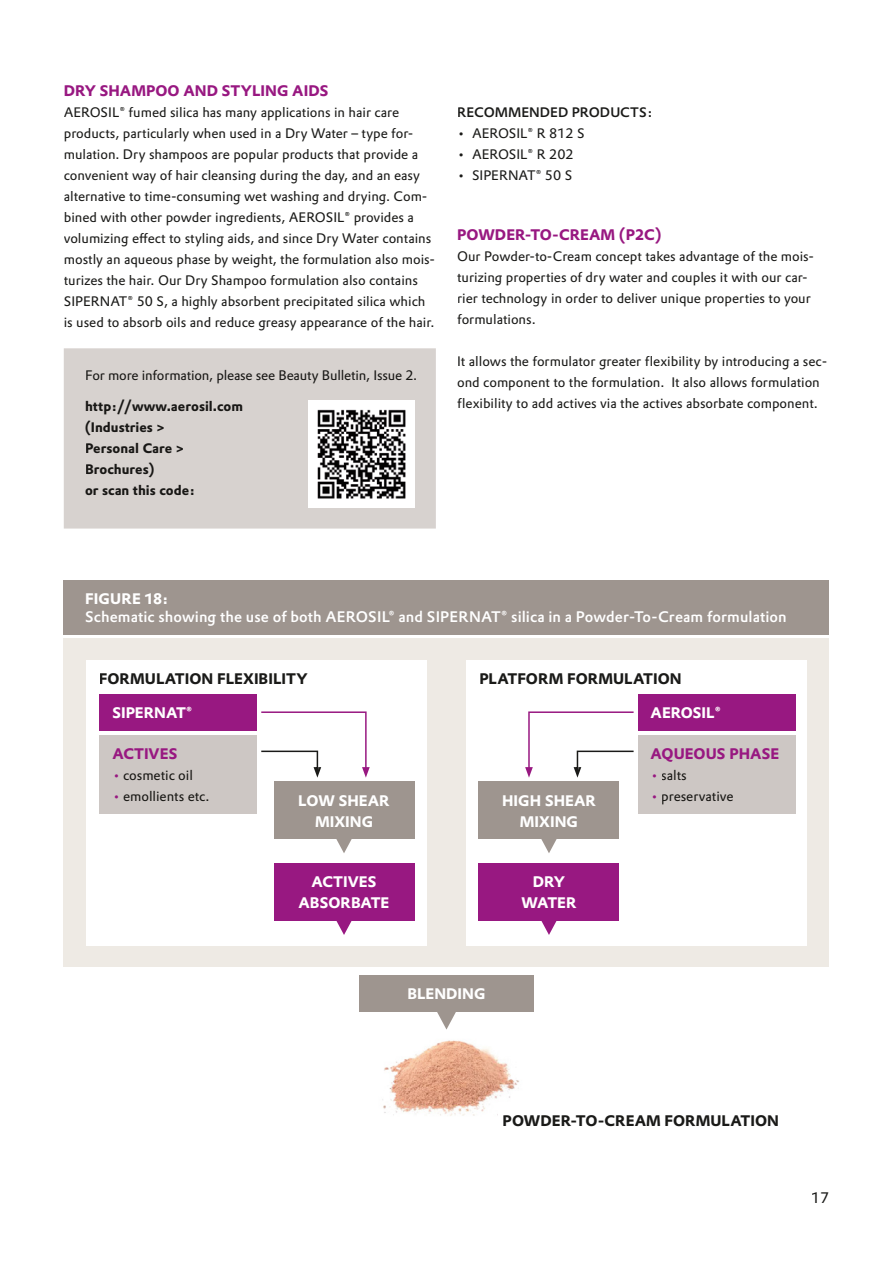
<style>
.page{position:relative;width:893px;height:1263px;background:#fff}
.page>*{position:absolute;margin:0;border:0;box-sizing:border-box;transform-origin:0 0}
.t1{font:500 15px "Evonik Prokyon";letter-spacing:.005em;color:#fff}
.t2{font:700 15px/21px "Evonik Prokyon";color:#fff;text-align:center}
.t3{font:700 15px "Evonik Prokyon";color:#1a1a18}
.t4{font:700 15px "Evonik Prokyon";color:#981881}
.t5{font:700 15px/21px "Evonik Prokyon";letter-spacing:-.025em;color:#fff;text-align:center}
.t6{font:15px "Evonik Prokyon";color:#1a1a18}
.t7{font:13.5px/21px "Evonik Prokyon";color:#1a1a18}
.t8{font:700 13.5px/21px "Evonik Prokyon";color:#181715}
.t9{font:13.5px "Evonik Prokyon";letter-spacing:-.01em;color:#181715}
.t10{font:13.5px "Evonik Prokyon";color:#171613}
.t11{font:500 13.5px "Evonik Prokyon";color:#1a1a18}
.s1{color:#981881}
</style>
<div class="page">
<div style="left:64px;top:348px;width:372px;height:180px;background:#d7d2cf"></div>
<div style="left:86px;top:369px;width:330px;height:14px;background:#d7d2cf"></div>
<div style="left:86px;top:399px;width:161px;height:15px;background:#d7d2cf"></div>
<div style="left:86px;top:420px;width:79px;height:15px;background:#d7d2cf"></div>
<div style="left:86px;top:443px;width:98px;height:10px;background:#d7d2cf"></div>
<div style="left:86px;top:462px;width:68px;height:15px;background:#d7d2cf"></div>
<div style="left:86px;top:485px;width:107px;height:10px;background:#d7d2cf"></div>
<img style="left:308px;top:401px;width:107px;height:106px">
<div style="left:64px;top:580px;width:765px;height:54px;background:#9e958f"></div>
<div style="left:64px;top:639px;width:765px;height:328px;background:#eeeae4"></div>
<img style="left:382px;top:1040px;width:137px;height:76px">
<div style="left:498px;top:1102px;width:341px;height:46px;background:#fff"></div>
<div style="left:86px;top:660px;width:340px;height:285px;background:#fff"></div>
<div style="left:467px;top:660px;width:340px;height:285px;background:#fff"></div>
<div style="left:100px;top:735px;width:157px;height:79px;background:#cdc7c4"></div>
<div style="left:638px;top:735px;width:157px;height:79px;background:#cdc7c4"></div>
<div style="left:100px;top:694px;width:157px;height:37px;background:#981881"></div>
<div style="left:638px;top:694px;width:157px;height:37px;background:#981881"></div>
<div style="left:274px;top:863px;width:140px;height:57px;background:#981881"></div>
<div style="left:479px;top:863px;width:140px;height:57px;background:#981881"></div>
<div style="left:359px;top:975px;width:175px;height:37px;background:#9e958f"></div>
<svg style="left:437px;top:1012px;width:19px;height:17px"></svg>
<div style="left:274px;top:782px;width:140px;height:57px;background:#9e958f"></div>
<div style="left:479px;top:782px;width:140px;height:57px;background:#9e958f"></div>
<svg style="left:261px;top:711px;width:109px;height:67px"></svg>
<svg style="left:525px;top:711px;width:109px;height:67px"></svg>
<svg style="left:539px;top:920px;width:20px;height:15px"></svg>
<svg style="left:541px;top:839px;width:16px;height:14px"></svg>
<svg style="left:334px;top:920px;width:20px;height:15px"></svg>
<svg style="left:336px;top:839px;width:16px;height:14px"></svg>
<p class="t4" style="left:64px;top:79px;width:266px">DRY SHAMPOO AND STYLING AIDS</p>
<p class="t7" style="left:64px;top:101px;width:373px">AEROSIL® fumed silica has many applications in hair care products, particularly when used in a Dry Water – type for&shy;mulation. Dry shampoos are popular products that provide a convenient way of hair cleansing during the day, and an easy alternative to time-consuming wet washing and drying. Com&shy;bined with other powder ingredients, AEROSIL® provides a volumizing effect to styling aids, and since Dry Water contains mostly an aqueous phase by weight, the formulation also mois&shy;turizes the hair. Our Dry Shampoo formulation also contains SIPERNAT® 50 S, a highly absorbent precipitated silica which is used to absorb oils and reduce greasy appearance of the hair.</p>
<p class="t9" style="left:85px;top:364px;width:334px">For more information, please see Beauty Bulletin, Issue 2.</p>
<p class="t8" style="left:85px;top:395px;width:160px">http://www.aerosil.com (Industries &gt;<br>Personal Care &gt;<br>Brochures)<br>or scan this code:</p>
<p class="t11" style="left:457px;top:102px;width:197px">RECOMMENDED PRODUCTS:</p>
<p class="t7" style="left:457px;top:122px;width:129px">• AEROSIL® R 812 S</p>
<p class="t7" style="left:457px;top:143px;width:118px">• AEROSIL® R 202</p>
<p class="t7" style="left:457px;top:164px;width:117px">• SIPERNAT® 50 S</p>
<p class="t4" style="left:457px;top:223px;width:206px">POWDER-TO-CREAM (P2C)</p>
<p class="t7" style="left:457px;top:245px;width:358px">Our Powder-to-Cream concept takes advantage of the mois&shy;turizing properties of dry water and couples it with our car&shy;rier technology in order to deliver unique properties to your formulations.</p>
<p class="t7" style="left:457px;top:350px;width:372px">It allows the formulator greater flexibility by introducing a sec&shy;ond component to the formulation. It also allows formulation flexibility to add actives via the actives absorbate component.</p>
<p class="t2" style="left:85px;top:587px;width:85px">FIGURE 18:</p>
<p class="t1" style="left:85px;top:604px;width:703px">Schematic showing the use of both AEROSIL® and SIPERNAT® silica in a Powder-To-Cream formulation</p>
<p class="t3" style="left:99px;top:666px;width:210px">FORMULATION FLEXIBILITY</p>
<p class="t3" style="left:479px;top:666px;width:204px">PLATFORM FORMULATION</p>
<p class="t2" style="left:112px;top:701px;width:81px">SIPERNAT®</p>
<p class="t2" style="left:651px;top:701px;width:72px">AEROSIL®</p>
<p class="t4" style="left:112px;top:741px;width:66px">ACTIVES</p>
<p class="t10" style="left:112px;top:765px;width:82px"><span class="s1">•</span> cosmetic oil</p>
<p class="t10" style="left:112px;top:786px;width:99px"><span class="s1">•</span> emollients etc.</p>
<p class="t2" style="left:298px;top:788px;width:93px">LOW SHEAR<br>MIXING</p>
<p class="t2" style="left:502px;top:788px;width:95px">HIGH SHEAR<br>MIXING</p>
<p class="t2" style="left:299px;top:870px;width:92px">ACTIVES<br>ABSORBATE</p>
<p class="t5" style="left:521px;top:870px;width:57px">DRY<br>WATER</p>
<p class="t2" style="left:407px;top:982px;width:79px">BLENDING</p>
<p class="t4" style="left:651px;top:741px;width:130px">AQUEOUS PHASE</p>
<p class="t10" style="left:651px;top:765px;width:38px"><span class="s1">•</span> salts</p>
<p class="t10" style="left:651px;top:786px;width:84px"><span class="s1">•</span> preservative</p>
<p class="t3" style="left:503px;top:1108px;width:278px">POWDER-TO-CREAM FORMULATION</p>
<p class="t6" style="left:811px;top:1186px;width:20px">17</p>
</div>
